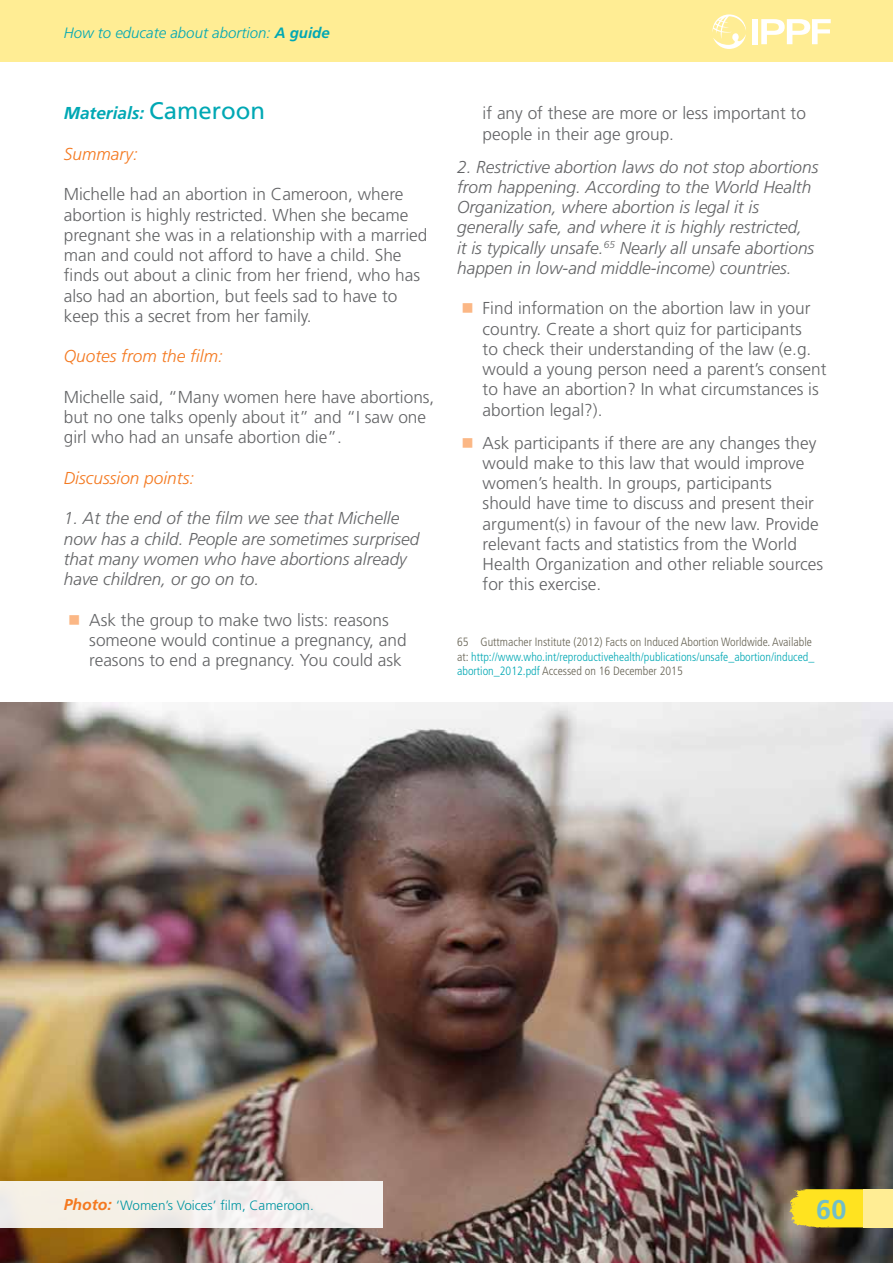
<style>
.page{position:relative;width:893px;height:1263px;background:#fff}
.page>*{position:absolute;margin:0;border:0;box-sizing:border-box;transform-origin:0 0}
.t1{font:700 27px "Frutiger LT Std";color:#72bec8}
.t2{font:300 17.25px/20.2px "Frutiger LT Std";color:#636466}
.t3{font:italic 300 17.25px/20.2px "Frutiger LT Std";color:#636466}
.t4{font:italic 300 17.25px "Frutiger LT Std";color:#f47920}
.t5{font:italic 700 17.25px "Frutiger LT Std";color:#00a8b4}
.t6{font:italic 300 15px "Frutiger LT Std";color:#00a8b4}
.t7{font:300 13.5px "Frutiger LT Std";color:#0095a1}
.t8{font:300 condensed 12px/14.2px "Frutiger LT Std";color:#686455}
.s1{font-weight:700}
.s2{font-weight:400;font-style:normal;font-size:24px}
.s3{color:#fbb785}
.s4{color:#00a8b4}
.s5{font-weight:700;font-style:italic;font-size:15.75px;color:#f47920}
</style>
<div class="page">
<img style="left:0;top:702px;width:893px;height:561px">
<div style="left:0;top:1181px;width:383px;height:46px;background:#f5f0e8"></div>
<svg style="left:789px;top:1189px;width:74px;height:38px;background:#f6db26"></svg>
<div style="left:0;top:0;width:893px;height:62px;background:#ffed94"></div>
<div style="left:863px;top:1189px;width:30px;height:38px;background:#ffed94"></div>
<div style="left:752px;top:19px;width:5px;height:25px;background:#fff"></div>
<svg style="left:761px;top:19px;width:70px;height:25px"></svg>
<svg style="left:712px;top:14px;width:34px;height:35px"></svg>
<p class="t6" style="left:64px;top:24px;width:267px">How to educate about abortion: <span class="s1">A guide</span></p>
<p class="t5" style="left:64px;top:103px;width:203px">Materials: <span class="s2">Cameroon</span></p>
<p class="t4" style="left:64px;top:144px;width:76px">Summary:</p>
<p class="t2" style="left:64px;top:184px;width:365px">Michelle had an abortion in Cameroon, where abortion is highly restricted. When she became pregnant she was in a relationship with a married man and could not afford to have a child. She finds out about a clinic from her friend, who has also had an abortion, but feels sad to have to keep this a secret from her family.</p>
<p class="t4" style="left:64px;top:346px;width:161px">Quotes from the film:</p>
<p class="t2" style="left:64px;top:387px;width:372px">Michelle said, “Many women here have abortions, but no one talks openly about it” and “I saw one girl who had an unsafe abortion die”.</p>
<p class="t4" style="left:64px;top:468px;width:132px">Discussion points:</p>
<p class="t3" style="left:64px;top:508px;width:357px">1. At the end of the film we see that Michelle now has a child. People are sometimes surprised that many women who have abortions already have children, or go on to.</p>
<p class="t2" style="left:89px;top:610px;width:319px;text-indent:-21px"><span class="s3">■</span> Ask the group to make two lists: reasons someone would continue a pregnancy, and reasons to end a pregnancy. You could ask</p>
<p class="t2" style="left:483px;top:103px;width:325px">if any of these are more or less important to people in their age group.</p>
<p class="t3" style="left:457px;top:157px;width:363px">2. Restrictive abortion laws do not stop abortions from happening. According to the World Health Organization, where abortion is legal it is generally safe, and where it is highly restricted,<br>it is typically unsafe.<sup>65</sup> Nearly all unsafe abortions happen in low-and middle-income) countries.</p>
<p class="t2" style="left:483px;top:298px;width:345px;text-indent:-21px"><span class="s3">■</span> Find information on the abortion law in your country. Create a short quiz for participants<br>to check their understanding of the law (e.g. would a young person need a parent’s consent to have an abortion? In what circumstances is abortion legal?).</p>
<p class="t2" style="left:483px;top:433px;width:342px;text-indent:-21px"><span class="s3">■</span> Ask participants if there are any changes they would make to this law that would improve women’s health. In groups, participants should have time to discuss and present their argument(s) in favour of the new law. Provide relevant facts and statistics from the World Health Organization and other reliable sources for this exercise.</p>
<p class="t8" style="left:457px;top:635px;width:359px">65 Guttmacher Institute (2012) Facts on Induced Abortion Worldwide. Available at: <span class="s4">http://www.who.int/reproductivehealth/publications/unsafe_abortion/induced_ abortion_2012.pdf</span> Accessed on 16 December 2015</p>
<p class="t7" style="left:64px;top:1197px;width:252px"><span class="s5">Photo:</span> ‘Women’s Voices’ film, Cameroon.</p>
<h1 class="t1" style="left:816px;top:1194px;width:32px">60</h1>
</div>
